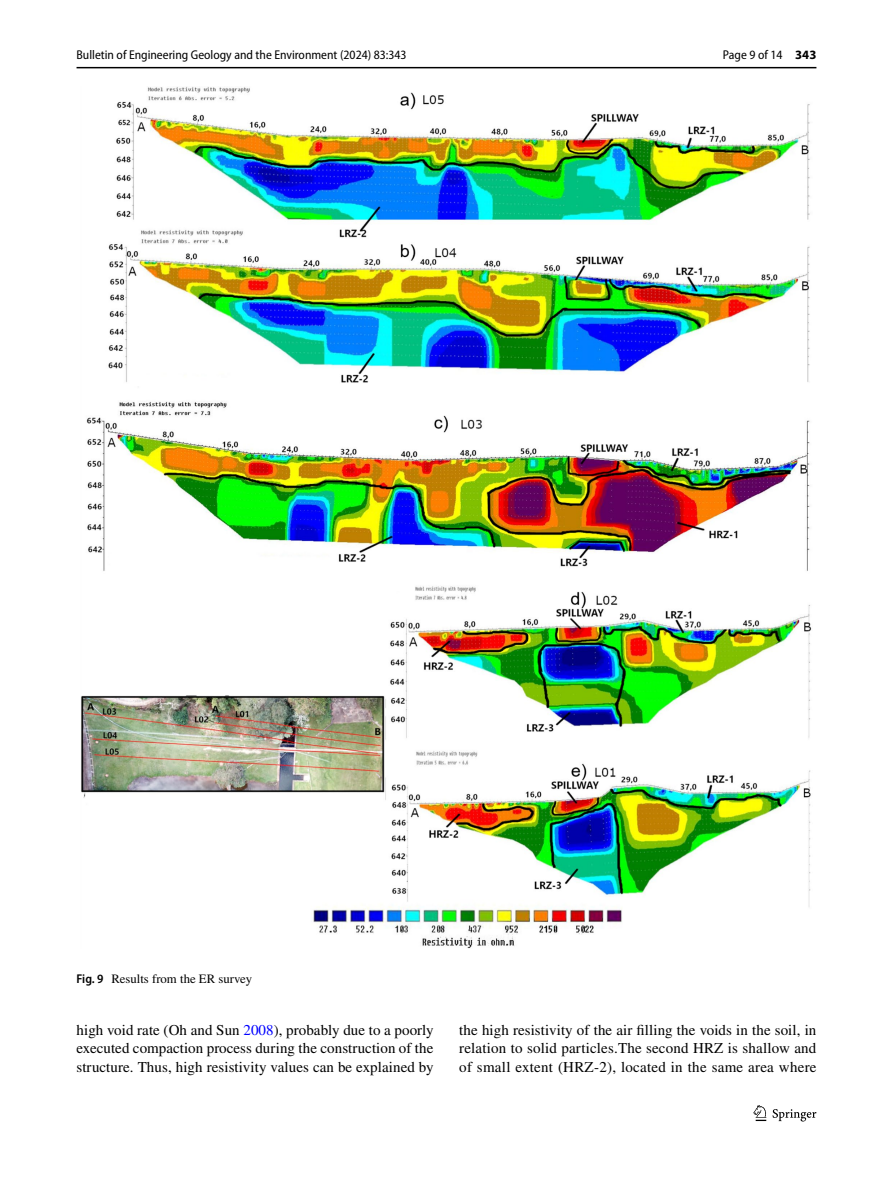
<style>
.page{position:relative;width:893px;height:1187px;background:#fff}
.page>*{position:absolute;margin:0;border:0;box-sizing:border-box;transform-origin:0 0}
.t1{font:15px/18.8px "STIX";letter-spacing:.005em;color:#000;text-align:justify}
.t2{font:semi-condensed 12.75px "Myriad Pro";color:#000}
.t3{font:12.75px "STIX";color:#000}
.s1{font-weight:700;font-stretch:normal}
.s2{font-family:"Myriad Pro";font-weight:600;font-stretch:semi-condensed}
.s3{color:#00f}
</style>
<div class="page">
<hr style="left:77px;top:67px;width:739px;height:1px;background:#000">
<svg style="left:753px;top:1105px;width:13px;height:15px"></svg>
<svg style="left:773px;top:1109px;width:43px;height:12px"></svg>
<img style="left:81px;top:87px;width:731px;height:861px">
<p class="t2" style="left:77px;top:48px;width:332px">Bulletin of Engineering Geology and the Environment (2024) 83:343</p>
<p class="t2" style="left:723px;top:48px;width:95px">Page 9 of 14 <span class="s1">343</span></p>
<p class="t3" style="left:77px;top:970px;width:177px"><span class="s2">Fig. 9</span> Results from the ER survey</p>
<p class="t1" style="left:77px;top:1021px;width:359px">high void rate (Oh and Sun <span class="s3">2008</span>), probably due to a poorly executed compaction process during the construction of the structure. Thus, high resistivity values can be explained by</p>
<p class="t1" style="left:459px;top:1021px;width:359px">the high resistivity of the air filling the voids in the soil, in relation to solid particles.The second HRZ is shallow and of small extent (HRZ-2), located in the same area where</p>
</div>
